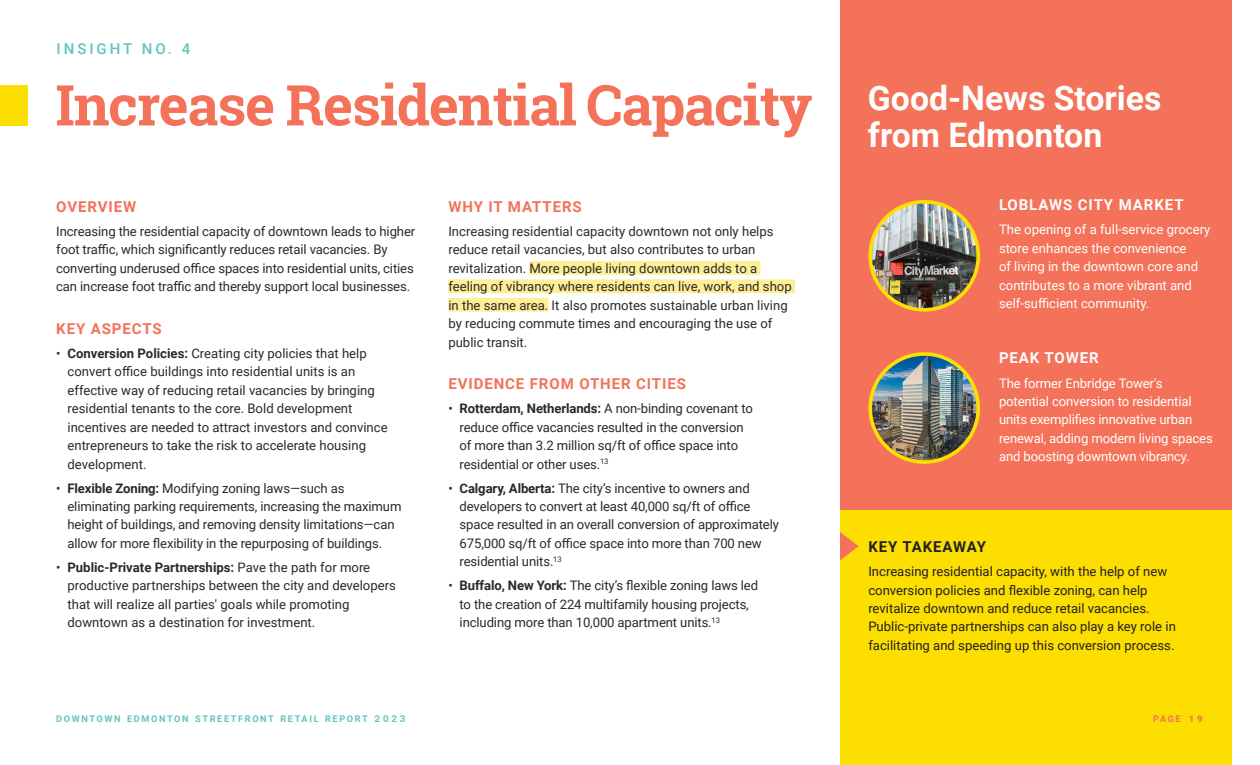
<style>
.page{position:relative;width:1260px;height:765px;background:#fff}
.page>*{position:absolute;margin:0;border:0;box-sizing:border-box;transform-origin:0 0}
.t1{font:700 56.25px "Roboto Slab";letter-spacing:-.02em;color:#f37259}
.Large_Sub_Header{font:700 33.75px/36.2px "Roboto";color:#fff}
.Sub_Header{font:700 15px "Roboto";letter-spacing:.06em;color:#f37259}
.Sub_Header_-_white{font:700 15px "Roboto";letter-spacing:.06em;color:#fff}
.Sub_Header_-_yellow{font:700 15px "Roboto";letter-spacing:.06em;color:#231f20}
.Upper_Wayfinding{font:500 15px "Roboto";letter-spacing:.2em;color:#61c5bc}
.Body_Copy{font:13.12px/18.5px "Roboto";letter-spacing:-.01em;color:#2b292a}
.Body_Copy-2{font:13.12px/18.5px "Roboto";letter-spacing:-.01em;color:#fff}
.Body_Copy-3{font:13.12px/18.5px "Roboto";color:#231f20}
.t2{font:700 9.12px "Roboto";letter-spacing:.175em;color:#61c5bc}
.Body_Copy-4{font:700 9.12px "Roboto";color:#f37259}
.s1{font-weight:700}
.s2{font-weight:400;font-size:17.25px}
.s3{font-weight:500;font-size:16.88px}
</style>
<div class="page">
<div style="left:0;top:85px;width:28px;height:41px;background:#fcdf01"></div>
<div style="left:840px;top:0;width:392px;height:510px;background:#f37259"></div>
<div style="left:840px;top:510px;width:392px;height:255px;background:#fcdf01"></div>
<div style="left:529px;top:261px;width:231px;height:14px;background:#feee96"></div>
<div style="left:448px;top:279px;width:347px;height:14px;background:#feee96"></div>
<div style="left:448px;top:298px;width:100px;height:14px;background:#feee96"></div>
<svg style="left:840px;top:532px;width:19px;height:29px"></svg>
<img style="left:870px;top:202px;width:108px;height:108px;border-radius:54px">
<div style="left:868px;top:200px;width:112px;height:112px;border:4px solid #fcdf01;border-radius:50%"></div>
<img style="left:870px;top:354px;width:108px;height:108px;border-radius:54px">
<div style="left:868px;top:352px;width:112px;height:112px;border:4px solid #fcdf01;border-radius:50%"></div>
<p class="Upper_Wayfinding" style="left:56px;top:38px;width:135px">INSIGHT NO. 4</p>
<p class="t1" style="left:55px;top:66px;width:759px">Increase Residential Capacity</p>
<p class="Sub_Header" style="left:56px;top:196px;width:81px">OVERVIEW</p>
<p class="Body_Copy" style="left:56px;top:222px;width:361px">Increasing the residential capacity of downtown leads to higher foot traffic, which significantly reduces retail vacancies. By converting underused office spaces into residential units, cities can increase foot traffic and thereby support local businesses.</p>
<p class="Sub_Header" style="left:56px;top:318px;width:107px">KEY ASPECTS</p>
<p class="Body_Copy" style="left:67px;top:343px;width:322px;text-indent:-11px">• <span class="s1">Conversion Policies:</span> Creating city policies that help convert office buildings into residential units is an effective way of reducing retail vacancies by bringing residential tenants to the core. Bold development incentives are needed to attract investors and convince entrepreneurs to take the risk to accelerate housing development.</p>
<p class="Body_Copy" style="left:67px;top:478px;width:336px;text-indent:-11px">• <span class="s1">Flexible Zoning:</span> Modifying zoning laws—such as eliminating parking requirements, increasing the maximum height of buildings, and removing density limitations—can allow for more flexibility in the repurposing of buildings.</p>
<p class="Body_Copy" style="left:67px;top:558px;width:330px;text-indent:-11px">• <span class="s1">Public-Private Partnerships:</span> Pave the path for more productive partnerships between the city and developers that will realize all parties' goals while promoting downtown as a destination for investment.</p>
<p class="Sub_Header" style="left:448px;top:196px;width:135px">WHY IT MATTERS</p>
<p class="Body_Copy" style="left:448px;top:222px;width:345px">Increasing residential capacity downtown not only helps reduce retail vacancies, but also contributes to urban revitalization. More people living downtown adds to a feeling of vibrancy where residents can live, work, and shop in the same area. It also promotes sustainable urban living by reducing commute times and encouraging the use of public transit.</p>
<p class="Sub_Header" style="left:448px;top:373px;width:239px">EVIDENCE FROM OTHER CITIES</p>
<p class="Body_Copy" style="left:460px;top:399px;width:295px;text-indent:-11px">• <span class="s1">Rotterdam, Netherlands:</span> A non-binding covenant to reduce office vacancies resulted in the conversion of more than 3.2 million sq/ft of office space into residential or other uses.<sup>13</sup></p>
<p class="Body_Copy" style="left:460px;top:478px;width:321px;text-indent:-11px">• <span class="s1">Calgary, Alberta:</span> The city’s incentive to owners and developers to convert at least 40,000 sq/ft of office space resulted in an overall conversion of approximately 675,000 sq/ft of office space into more than 700 new residential units.<sup>13</sup></p>
<p class="Body_Copy" style="left:460px;top:576px;width:300px;text-indent:-11px">• <span class="s1">Buffalo, New York:</span> The city’s flexible zoning laws led to the creation of 224 multifamily housing projects, including more than 10,000 apartment units.<sup>13</sup></p>
<p class="Large_Sub_Header" style="left:868px;top:79px;width:295px">Good-News Stories from Edmonton</p>
<p class="Sub_Header_-_white" style="left:999px;top:194px;width:186px">LOBLAWS CITY MARKET</p>
<p class="Body_Copy-2" style="left:999px;top:220px;width:213px">The opening of a full-service grocery store enhances the convenience<br>of living in the downtown core and contributes to a more vibrant and self-sufficient community.</p>
<p class="Sub_Header_-_white" style="left:999px;top:348px;width:101px">PEAK TOWER</p>
<p class="Body_Copy-2" style="left:999px;top:373px;width:215px">The former Enbridge Tower's potential conversion to residential units exemplifies innovative urban renewal, adding modern living spaces and boosting downtown vibrancy.</p>
<p class="Sub_Header_-_yellow" style="left:868px;top:536px;width:119px">KEY TAKEAWAY</p>
<p class="Body_Copy-3" style="left:868px;top:562px;width:309px">Increasing residential capacity, with the help of new conversion policies and flexible zoning, can help revitalize downtown and reduce retail vacancies.<br>Public-private partnerships can also play a key role in facilitating and speeding up this conversion process.</p>
<p class="t2" style="left:56px;top:713px;width:351px">DOWNTOWN EDMONTON STREETFRONT RETAIL REPORT <span class="s2">2023</span></p>
<p class="Body_Copy-4" style="left:1153px;top:713px;width:51px">PAGE <span class="s3">19</span></p>
</div>
